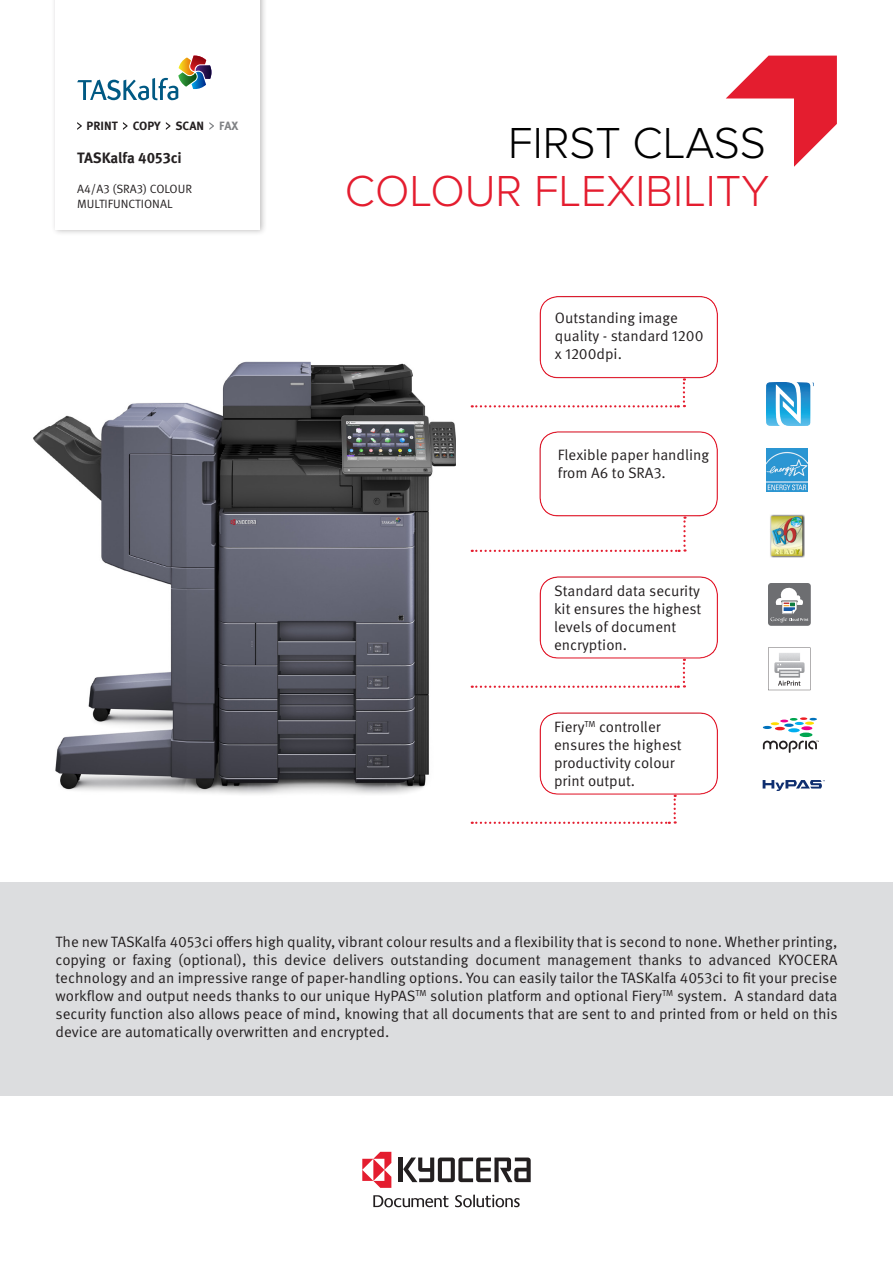
<style>
.page{position:relative;width:893px;height:1263px;background:#fff}
.page>*{position:absolute;margin:0;border:0;box-sizing:border-box;transform-origin:0 0}
.Headline{font:300 45px "Proxima Nova";color:#e41d2f}
.Headline-2{font:300 45px "Proxima Nova";color:#000}
.Bodycopy{font:15px/18px "Meta Pro Norm";color:#231f20}
.Copy_space_after_1pt{font:15px/18px "Meta Pro Norm";color:#231f20}
.t1{font:700 15px "Meta Pro";letter-spacing:-.005em;color:#231f20}
.t2{font:12px "Meta Pro Norm";color:#231f20}
.t3{font:700 12px "Meta Pro";color:#231f20}
.s1{color:#808285}
</style>
<div class="page">
<img style="left:33px;top:361px;width:422px;height:434px">
<div style="left:538px;top:295px;width:182px;height:83px;background:#fff;opacity:.75"></div>
<div style="left:538px;top:297px;width:182px;height:83px;background:#fff"></div>
<svg style="left:472px;top:378px;width:213px;height:29px"></svg>
<div style="left:538px;top:430px;width:181px;height:86px;background:#fff;opacity:.75"></div>
<div style="left:538px;top:432px;width:181px;height:87px;background:#fff"></div>
<svg style="left:472px;top:516px;width:214px;height:36px"></svg>
<div style="left:538px;top:575px;width:182px;height:83px;background:#fff;opacity:.75"></div>
<div style="left:538px;top:577px;width:182px;height:84px;background:#fff"></div>
<svg style="left:472px;top:659px;width:213px;height:29px"></svg>
<div style="left:538px;top:711px;width:182px;height:83px;background:#fff;opacity:.75"></div>
<div style="left:538px;top:713px;width:182px;height:84px;background:#fff"></div>
<svg style="left:472px;top:795px;width:204px;height:29px"></svg>
<hr style="left:399px;top:1157px;width:4px;height:25px;background:#231f20">
<svg style="left:403px;top:1157px;width:128px;height:25px"></svg>
<svg style="left:455px;top:1195px;width:65px;height:12px"></svg>
<svg style="left:373px;top:1195px;width:75px;height:12px"></svg>
<svg style="left:362px;top:1152px;width:29px;height:36px"></svg>
<div style="left:51px;top:0;width:216px;height:236px;background:#231f20;opacity:.3"></div>
<div style="left:56px;top:0;width:204px;height:230px;background:#fff"></div>
<svg style="left:77px;top:56px;width:134px;height:44px"></svg>
<div style="left:0;top:882px;width:893px;height:214px;background:#dcdddf"></div>
<svg style="left:726px;top:56px;width:111px;height:111px"></svg>
<svg style="left:77px;top:122px;width:5px;height:8px"></svg>
<svg style="left:123px;top:122px;width:5px;height:8px"></svg>
<svg style="left:166px;top:122px;width:4px;height:8px"></svg>
<svg style="left:209px;top:122px;width:5px;height:8px"></svg>
<img style="left:766px;top:449px;width:42px;height:42px">
<img style="left:770px;top:514px;width:35px;height:43px">
<svg style="left:768px;top:648px;width:42px;height:42px"></svg>
<img style="left:770px;top:652px;width:38px;height:27px">
<div style="left:800px;top:732px;width:12px;height:5px;background:#00a54f;border-radius:50%"></div>
<svg style="left:788px;top:728px;width:12px;height:4px"></svg>
<svg style="left:763px;top:717px;width:54px;height:13px"></svg>
<svg style="left:763px;top:741px;width:56px;height:12px"></svg>
<svg style="left:763px;top:780px;width:62px;height:11px"></svg>
<div style="left:768px;top:583px;width:43px;height:43px;background:#6d6e71;border-radius:3px"></div>
<svg style="left:770px;top:587px;width:38px;height:36px"></svg>
<img style="left:767px;top:383px;width:46px;height:42px">
<p class="t3" style="left:87px;top:116px;width:153px">PRINT COPY SCAN <span class="s1">FAX</span></p>
<p class="t1" style="left:77px;top:146px;width:106px">TASKalfa 4053ci</p>
<p class="t2" style="left:77px;top:180px;width:116px">A4/A3 (SRA3) COLOUR</p>
<p class="t2" style="left:77px;top:195px;width:97px">MULTIFUNCTIONAL</p>
<p class="Headline-2" style="left:508px;top:117px;width:259px">FIRST CLASS</p>
<p class="Headline" style="left:345px;top:165px;width:426px">COLOUR FLEXIBILITY</p>
<p class="Copy_space_after_1pt" style="left:555px;top:307px;width:150px">Outstanding image quality - standard 1200 x 1200dpi.</p>
<p class="Bodycopy" style="left:558px;top:445px;width:153px">Flexible paper handling from A6 to SRA3.</p>
<p class="Bodycopy" style="left:554px;top:580px;width:149px">Standard data security kit ensures the highest levels of document encryption.</p>
<p class="Bodycopy" style="left:554px;top:716px;width:129px">Fiery<sup>TM</sup> controller ensures the highest productivity colour print output.</p>
<p class="Bodycopy" style="left:56px;top:932px;width:783px;text-align:justify">The new TASKalfa 4053ci offers high quality, vibrant colour results and a flexibility that is second to none. Whether printing, copying or faxing (optional), this device delivers outstanding document management thanks to advanced KYOCERA technology and an impressive range of paper-handling options. You can easily tailor the TASKalfa 4053ci to fit your precise workflow and output needs thanks to our unique HyPAS<sup>TM</sup> solution platform and optional Fiery<sup>TM</sup> system. A standard data security function also allows peace of mind, knowing that all documents that are sent to and printed from or held on this device are automatically overwritten and encrypted.</p>
</div>
